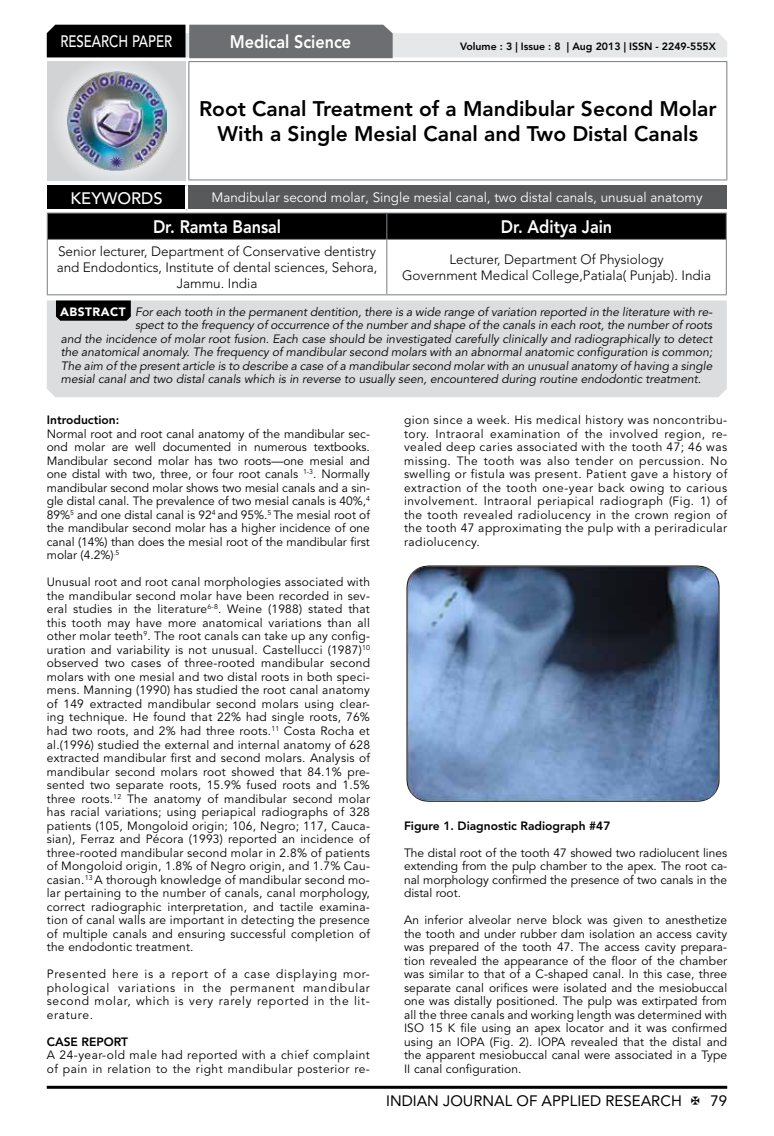
<style>
.page{position:relative;width:774px;height:1136px;background:#fff}
.page>*{position:absolute;margin:0;border:0;box-sizing:border-box;transform-origin:0 0}
.t1{font:800 21px/25.2px "Avenir LT Std";color:#000;text-align:center}
.t2{font:800 18px "Avenir LT Std";color:#fff;scale:.9 1}
.t3{font:500 16.5px "Avenir LT Std";color:#fff;scale:.8 1}
.t4{font:500 16.5px "Avenir LT Std";color:#fff}
.t5{font:15px "Avenir LT Std";color:#000}
.t6{font:300 13.5px/16.2px "Avenir LT Std";color:#000;text-align:center}
.t7{font:13.5px "Avenir LT Std";color:#fff}
.t8{font:12px/13.5px "Avenir LT Std";letter-spacing:.02em;color:#000;text-align:justify}
.t9{font:italic 12px "Avenir LT Std";color:#000}
.t10{font:12px/13.5px "Avenir LT Std";letter-spacing:.04em;color:#000}
.t11{font:800 12px "Avenir LT Std";color:#000}
.t12{font:800 10.5px "Avenir LT Std";color:#000}
.s1{font-weight:900;font-style:normal;color:#fff}
</style>
<div class="page">
<hr style="left:47px;top:1085px;width:680px;height:3px;background:#000">
<div style="left:48px;top:62px;width:137px;height:118px;background:linear-gradient(to right,#d9dadb,#d9dadb)"></div>
<img style="left:68px;top:71px;width:99px;height:100px">
<svg style="left:47px;top:25px;width:680px;height:33px;background:#979899"></svg>
<hr style="left:188px;top:61px;width:539px;height:1px;background:#808285">
<hr style="left:188px;top:62px;width:1px;height:117px;background:#808285">
<hr style="left:726px;top:62px;width:1px;height:117px;background:#808285">
<hr style="left:188px;top:179px;width:539px;height:1px;background:#808285">
<hr style="left:47px;top:212px;width:340px;height:1px;background:#808285">
<hr style="left:387px;top:212px;width:340px;height:1px;background:#808285">
<svg style="left:47px;top:213px;width:680px;height:26px;background:#040404"></svg>
<hr style="left:47px;top:239px;width:340px;height:1px;background:#808285">
<hr style="left:47px;top:240px;width:1px;height:54px;background:#808285">
<hr style="left:387px;top:239px;width:340px;height:1px;background:#808285">
<hr style="left:386px;top:240px;width:1px;height:54px;background:#808285">
<hr style="left:726px;top:240px;width:1px;height:54px;background:#808285">
<hr style="left:47px;top:294px;width:340px;height:1px;background:#808285">
<hr style="left:387px;top:294px;width:340px;height:1px;background:#808285">
<div style="left:47px;top:185px;width:139px;height:25px;background:#000"></div>
<div style="left:186px;top:185px;width:541px;height:25px;background:#58595b"></div>
<hr style="left:185px;top:185px;width:3px;height:24px;background:#fff">
<hr style="left:47px;top:209px;width:139px;height:3px;background:#fff">
<hr style="left:186px;top:209px;width:541px;height:3px;background:#fff">
<div style="left:47px;top:300px;width:680px;height:97px;background:#dcddde"></div>
<svg style="left:56px;top:300px;width:75px;height:21px;background:#0b0b0b"></svg>
<img style="left:406px;top:565px;width:313px;height:236px">
<h3 class="t3" style="left:60px;top:32px;width:139px">RESEARCH PAPER</h3>
<h2 class="t2" style="left:230px;top:31px;width:136px">Medical Science</h2>
<p class="t12" style="left:460px;top:41px;width:257px">Volume : 3 | Issue : 8 | Aug 2013 | ISSN - 2249-555X</p>
<h1 class="t1" style="left:199px;top:96px;width:519px">Root Canal Treatment of a Mandibular Second Molar<br>With a Single Mesial Canal and Two Distal Canals</h1>
<h3 class="t4" style="left:71px;top:189px;width:94px">KEYWORDS</h3>
<p class="t7" style="left:211px;top:189px;width:493px">Mandibular second molar, Single mesial canal, two distal canals, unusual anatomy</p>
<h2 class="t2" style="left:153px;top:216px;width:144px">Dr. Ramta Bansal</h2>
<h2 class="t2" style="left:501px;top:216px;width:125px">Dr. Aditya Jain</h2>
<p class="t6" style="left:57px;top:243px;width:322px">Senior lecturer, Department of Conservative dentistry and Endodontics, Institute of dental sciences, Sehora,<br>Jammu. India</p>
<p class="t6" style="left:402px;top:251px;width:310px">Lecturer, Department Of Physiology<br>Government Medical College,Patiala( Punjab). India</p>
<p class="t9" style="left:60px;top:305px;width:654px"><span class="s1">ABSTRACT</span> For each tooth in the permanent dentition, there is a wide range of variation reported in the literature with re-</p>
<p class="t9" style="left:135px;top:318px;width:579px">spect to the frequency of occurrence of the number and shape of the canals in each root, the number of roots</p>
<p class="t9" style="left:61px;top:332px;width:653px">and the incidence of molar root fusion. Each case should be investigated carefully clinically and radiographically to detect</p>
<p class="t9" style="left:61px;top:345px;width:653px">the anatomical anomaly. The frequency of mandibular second molars with an abnormal anatomic configuration is common;</p>
<p class="t9" style="left:61px;top:359px;width:653px">The aim of the present article is to describe a case of a mandibular second molar with an unusual anatomy of having a single</p>
<p class="t9" style="left:61px;top:372px;width:642px">mesial canal and two distal canals which is in reverse to usually seen, encountered during routine endodontic treatment.</p>
<p class="t11" style="left:47px;top:413px;width:74px">Introduction:</p>
<p class="t8" style="left:47px;top:427px;width:325px">Normal root and root canal anatomy of the mandibular sec&shy;ond molar are well documented in numerous textbooks.<br>Mandibular second molar has two roots—one mesial and one distal with two, three, or four root canals <sup>1-3</sup>. Normally mandibular second molar shows two mesial canals and a sin&shy;gle distal canal. The prevalence of two mesial canals is 40%,<sup>4<br></sup>89%<sup>5</sup> and one distal canal is 92<sup>4</sup> and 95%.<sup>5</sup> The mesial root of the mandibular second molar has a higher incidence of one canal (14%) than does the mesial root of the mandibular first molar (4.2%)<sup>.5</sup></p>
<p class="t8" style="left:47px;top:575px;width:325px">Unusual root and root canal morphologies associated with the mandibular second molar have been recorded in sev&shy;eral studies in the literature<sup>6-8</sup>. Weine (1988) stated that this tooth may have more anatomical variations than all other molar teeth<sup>9</sup>. The root canals can take up any config&shy;uration and variability is not unusual. Castellucci (1987)<sup>10 </sup>observed two cases of three-rooted mandibular second molars with one mesial and two distal roots in both speci&shy;mens. Manning (1990) has studied the root canal anatomy of 149 extracted mandibular second molars using clear&shy;ing technique. He found that 22% had single roots, 76% had two roots, and 2% had three roots.<sup>11</sup> Costa Rocha et al.(1996) studied the external and internal anatomy of 628 extracted mandibular first and second molars. Analysis of mandibular second molars root showed that 84.1% pre&shy;sented two separate roots, 15.9% fused roots and 1.5% three roots.<sup>12</sup> The anatomy of mandibular second molar has racial variations; using periapical radiographs of 328 patients (105, Mongoloid origin; 106, Negro; 117, Cauca&shy;sian), Ferraz and Pécora (1993) reported an incidence of three-rooted mandibular second molar in 2.8% of patients of Mongoloid origin, 1.8% of Negro origin, and 1.7% Cau&shy;casian.<sup>13</sup> A thorough knowledge of mandibular second mo&shy;lar pertaining to the number of canals, canal morphology, correct radiographic interpretation, and tactile examina&shy;tion of canal walls are important in detecting the presence of multiple canals and ensuring successful completion of the endodontic treatment.</p>
<p class="t8" style="left:47px;top:967px;width:325px">Presented here is a report of a case displaying mor&shy;phological variations in the permanent mandibular second molar, which is very rarely reported in the lit&shy;erature.</p>
<p class="t11" style="left:47px;top:1034px;width:83px">CASE REPORT</p>
<p class="t10" style="left:47px;top:1048px;width:325px">A 24-year-old male had reported with a chief complaint of pain in relation to the right mandibular posterior re-</p>
<p class="t8" style="left:404px;top:413px;width:325px">gion since a week. His medical history was noncontribu&shy;tory. Intraoral examination of the involved region, re&shy;vealed deep caries associated with the tooth 47; 46 was missing. The tooth was also tender on percussion. No swelling or fistula was present. Patient gave a history of extraction of the tooth one-year back owing to carious involvement. Intraoral periapical radiograph (Fig. 1) of the tooth revealed radiolucency in the crown region of the tooth 47 approximating the pulp with a periradicular radiolucency.</p>
<p class="t11" style="left:404px;top:818px;width:208px">Figure 1. Diagnostic Radiograph #47</p>
<p class="t8" style="left:404px;top:845px;width:325px">The distal root of the tooth 47 showed two radiolucent lines extending from the pulp chamber to the apex. The root ca&shy;nal morphology confirmed the presence of two canals in the distal root.</p>
<p class="t8" style="left:404px;top:913px;width:325px">An inferior alveolar nerve block was given to anesthetize the tooth and under rubber dam isolation an access cavity was prepared of the tooth 47. The access cavity prepara&shy;tion revealed the appearance of the floor of the chamber was similar to that of a C-shaped canal. In this case, three separate canal orifices were isolated and the mesiobuccal one was distally positioned. The pulp was extirpated from all the three canals and working length was determined with ISO 15 K file using an apex locator and it was confirmed using an IOPA (Fig. 2). IOPA revealed that the distal and the apparent mesiobuccal canal were associated in a Type II canal configuration.</p>
<p class="t5" style="left:386px;top:1091px;width:297px">INDIAN JOURNAL OF APPLIED RESEARCH</p>
<p class="t5" style="left:710px;top:1091px;width:18px">79</p>
</div>
